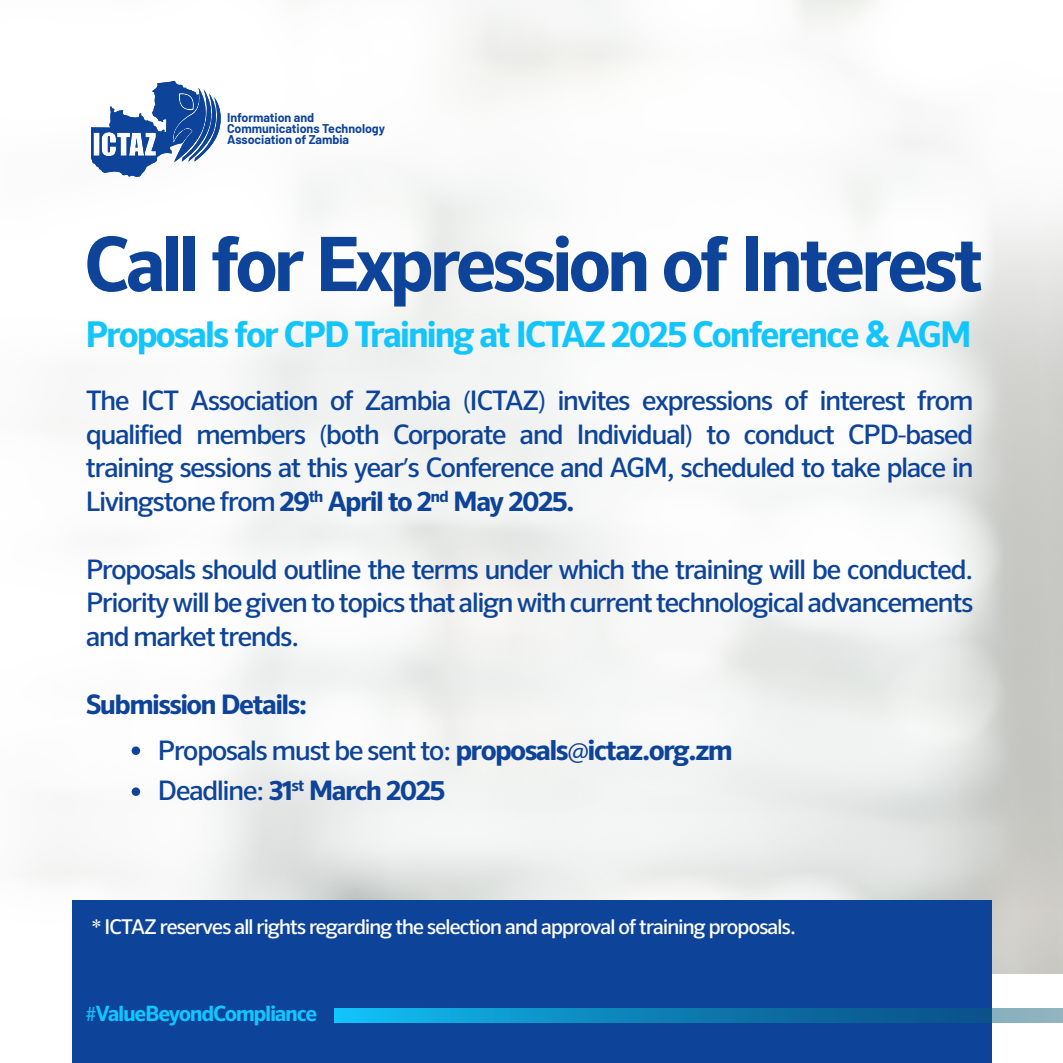
<style>
.page{position:relative;width:1063px;height:1063px;background:#fff}
.page>*{position:absolute;margin:0;border:0;box-sizing:border-box;transform-origin:0 0}
.t1{font:800 77.4px "Nu Order Trial";letter-spacing:-.035em;color:#0d4399}
.t2{font:800 36.67px "Nu Order Trial";letter-spacing:-.035em;color:#12c5fc}
.t3{font:600 27.75px/33.8px "Nu Order Trial";letter-spacing:-.035em;color:#0d4399;text-align:justify}
.t4{font:800 27.75px "Nu Order Trial";letter-spacing:-.035em;color:#0d4399}
.t5{font:800 21.75px "Nu Order Trial";letter-spacing:-.035em;color:#12c5fc}
.t6{font:600 21px "Nu Order Trial";letter-spacing:-.035em;color:#fff}
.t7{font:700 12.45px/10.9px "Barlow";letter-spacing:-.005em;color:#0d4399}
.s1{font-family:"Barlow";font-weight:700}
.s2{font-family:"Myriad Pro";font-weight:400}
.s3{font-weight:800}
.s4{font-weight:800;font-size:28.5px}
.s5{font-family:"Myriad Pro";font-weight:400;font-size:28.5px}
.s6{font-weight:600}
.s7{font-family:"Times New Roman";font-weight:400}
</style>
<div class="page">
<img style="left:27px;top:0;width:1036px;height:974px">
<div style="left:72px;top:900px;width:919px;height:163px;background:#0d4399"></div>
<svg style="left:91px;top:81px;width:138px;height:97px"></svg>
<svg style="left:335px;top:1009px;width:728px;height:13px;background:#1987b8"></svg>
<div style="left:132px;top:746px;width:8px;height:9px;background:#0d4399;border-radius:50%"></div>
<div style="left:132px;top:787px;width:8px;height:9px;background:#0d4399;border-radius:50%"></div>
<p class="t7" style="left:227px;top:111px;width:159px">Information and<br>Communications Technology<br>Association of Zambia</p>
<h1 class="t1" style="left:85px;top:236px;width:899px">Call for Expression of Interest</h1>
<h2 class="t2" style="left:86px;top:321px;width:887px">Proposals for CPD Training at ICTAZ 2025 Conference <span class="s1">&amp;</span> AGM</h2>
<p class="t3" style="left:86px;top:386px;width:889px">The ICT Association of Zambia <span class="s2">(</span>ICTAZ<span class="s2">)</span> invites expressions of interest from qualified members <span class="s2">(</span>both Corporate and Individual<span class="s2">)</span> to conduct CPD<span class="s2">-</span>based training sessions at this year<span class="s2">’</span>s Conference and AGM, scheduled to take place in Livingstone from <span class="s3">29</span><sup>th</sup> <span class="s3">April to 2</span><sup>nd</sup> <span class="s3">May 2025.</span></p>
<p class="t3" style="left:86px;top:555px;width:889px">Proposals should outline the terms under which the training will be conducted.<br>Priority will be given to topics that align with current technological advancements and market trends.</p>
<p class="t3" style="left:158px;top:683px;width:576px;line-height:46.3px;text-indent:-72px"><span class="s3">Submission Details:<br></span>Proposals must be sent to: <span class="s4">proposals</span><span class="s5">@</span><span class="s4">ictaz.org.zm</span></p>
<p class="t4" style="left:158px;top:780px;width:289px"><span class="s6">Deadline:</span> 31<sup>st</sup> March 2025</p>
<p class="t6" style="left:91px;top:919px;width:706px"><span class="s7">*</span> ICTAZ reserves all rights regarding the selection and approval of training proposals.</p>
<p class="t5" style="left:86px;top:1005px;width:233px"><span class="s2">#</span>ValueBeyondCompliance</p>
</div>
